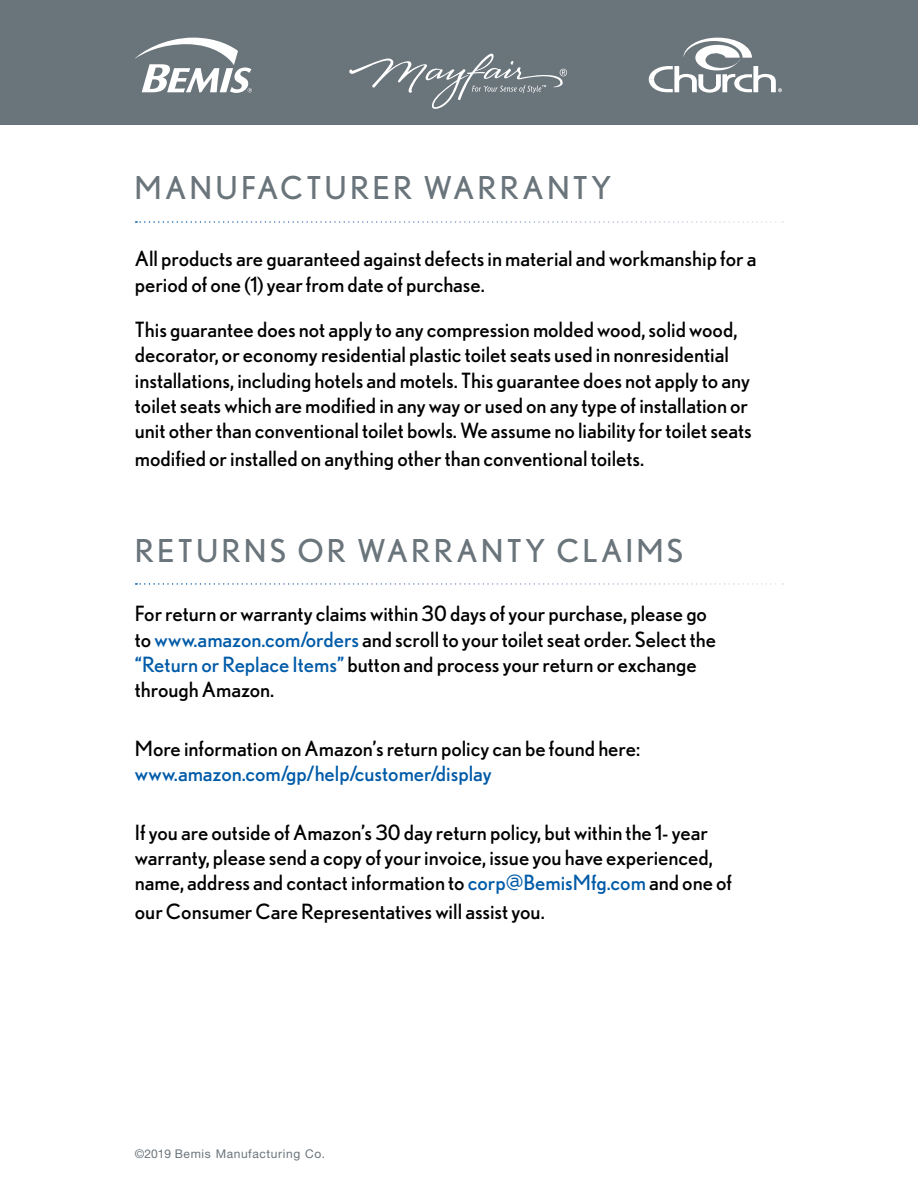
<style>
.page{position:relative;width:918px;height:1188px;background:#fff}
.page>*{position:absolute;margin:0;border:0;box-sizing:border-box;transform-origin:0 0}
.t1{font:31.5px "Nobel";letter-spacing:.1em;color:#6a747b}
.t2{font:21px/25.2px "Nobel";color:#000}
.t3{font:21px "Nobel";color:#005ba8}
.t4{font:12px "Helvetica Neue LT Std";letter-spacing:.05em;color:#6a747b}
.s1{color:#005ba8}
</style>
<div class="page">
<svg style="left:136px;top:221px;width:647px;height:2px"></svg>
<svg style="left:136px;top:583px;width:647px;height:2px"></svg>
<div style="left:0;top:0;width:918px;height:125px;background:#6a747b"></div>
<svg style="left:649px;top:38px;width:133px;height:55px"></svg>
<svg style="left:135px;top:38px;width:117px;height:55px"></svg>
<svg style="left:349px;top:53px;width:218px;height:56px"></svg>
<h1 class="t1" style="left:135px;top:170px;width:478px">MANUFACTURER WARRANTY</h1>
<p class="t2" style="left:135px;top:246px;width:623px">All products are guaranteed against defects in material and workmanship for a period of one (1) year from date of purchase.</p>
<p class="t2" style="left:135px;top:317px;width:618px">This guarantee does not apply to any compression molded wood, solid wood, decorator, or economy residential plastic toilet seats used in nonresidential installations, including hotels and motels. This guarantee does not apply to any toilet seats which are modified in any way or used on any type of installation or unit other than conventional toilet bowls. We assume no liability for toilet seats</p>
<p class="t2" style="left:135px;top:446px;width:511px">modified or installed on anything other than conventional toilets.</p>
<h1 class="t1" style="left:135px;top:533px;width:550px">RETURNS OR WARRANTY CLAIMS</h1>
<p class="t2" style="left:135px;top:601px;width:583px">For return or warranty claims within 30 days of your purchase, please go to <span class="s1">www.amazon.com/orders</span> and scroll to your toilet seat order. Select the <span class="s1">“Return or Replace Items”</span> button and process your return or exchange through Amazon.</p>
<p class="t2" style="left:135px;top:735px;width:507px">More information on Amazon’s return policy can be found here:</p>
<p class="t3" style="left:135px;top:761px;width:358px">www.amazon.com/gp/help/customer/display</p>
<p class="t2" style="left:135px;top:820px;width:599px">If you are outside of Amazon’s 30 day return policy, but within the 1- year warranty, please send a copy of your invoice, issue you have experienced, name, address and contact information to <span class="s1">corp@BemisMfg.com</span> and one of</p>
<p class="t2" style="left:135px;top:899px;width:411px">our Consumer Care Representatives will assist you.</p>
<p class="t4" style="left:135px;top:1146px;width:192px">©2019 Bemis Manufacturing Co.</p>
</div>
